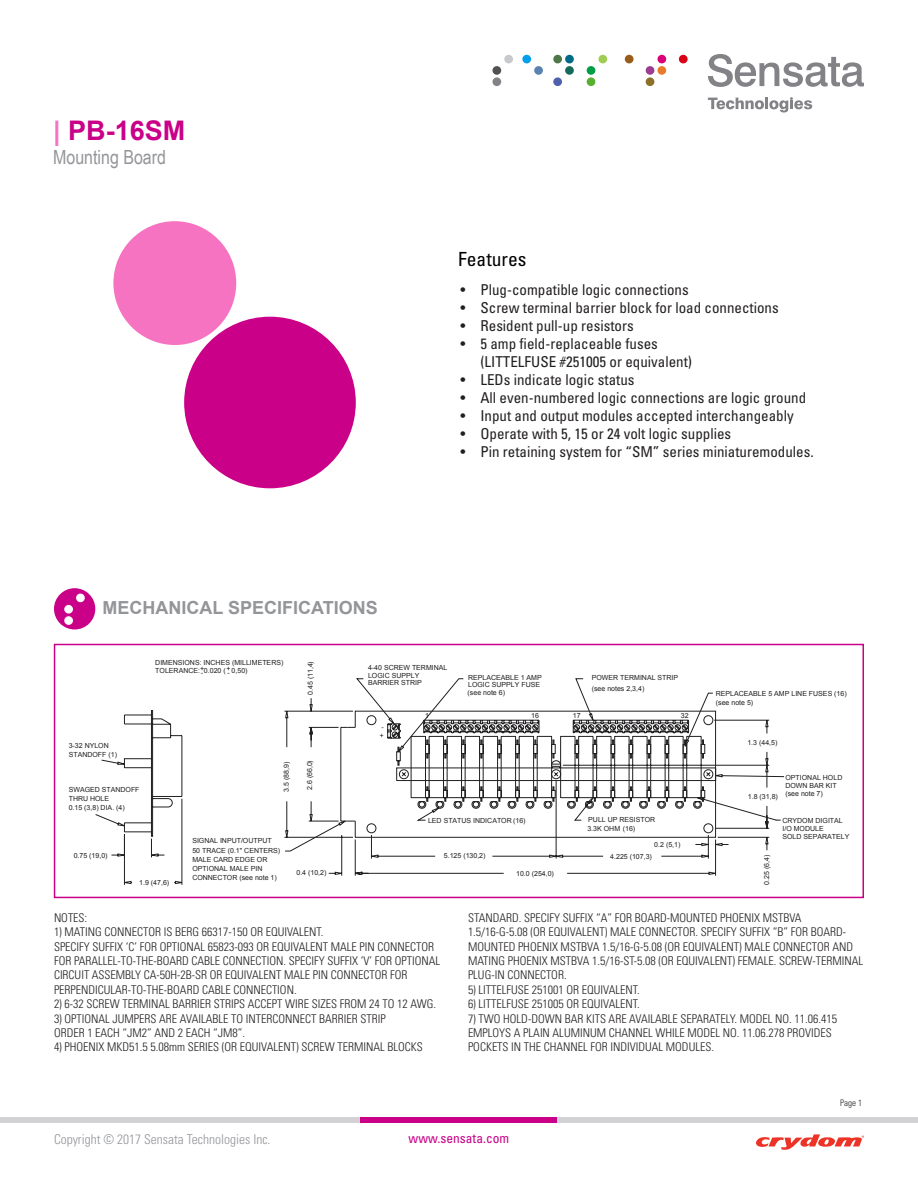
<style>
.page{position:relative;width:918px;height:1188px;background:#fff}
.page>*{position:absolute;margin:0;border:0;box-sizing:border-box;transform-origin:0 0}
.t1{font:700 27px "Arial";color:#ca0088}
.t2{font:19.5px "Arial Narrow";color:#949599}
.t3{font:condensed 19.5px "Univers LT Std";color:#000}
.t4{font:700 18px "Arial";color:#949599}
.t5{font:condensed 15px/18px "Univers LT Std";color:#221f1f}
.t6{font:300 condensed 13.5px "Univers LT Std";color:#949599}
.t7{font:condensed 13.5px "Univers LT Std";color:#ca0088}
.t8{font:300 condensed 12px/14.4px "Univers LT Std";color:#221f1f}
.t9{font:300 condensed 9px "Univers LT Std";color:#221f1f}
.t10{font:7.05px/7.9px "Arial";color:#211f21}
.s1{color:#f673c1}
</style>
<div class="page">
<svg style="left:708px;top:54px;width:156px;height:33px"></svg>
<svg style="left:708px;top:97px;width:104px;height:15px"></svg>
<div style="left:492px;top:77px;width:9px;height:9px;background:#828287;border-radius:50%"></div>
<div style="left:522px;top:55px;width:9px;height:8px;background:#009eed;border-radius:50%"></div>
<div style="left:534px;top:66px;width:9px;height:9px;background:#5982b0;border-radius:50%"></div>
<div style="left:553px;top:55px;width:9px;height:8px;background:#4f784a;border-radius:50%"></div>
<div style="left:565px;top:55px;width:9px;height:8px;background:#006b87;border-radius:50%"></div>
<div style="left:565px;top:66px;width:9px;height:9px;background:#146b5c;border-radius:50%"></div>
<div style="left:553px;top:77px;width:9px;height:9px;background:#4f61ad;border-radius:50%"></div>
<div style="left:598px;top:55px;width:9px;height:8px;background:#a1cc52;border-radius:50%"></div>
<div style="left:587px;top:66px;width:8px;height:9px;background:#009e45;border-radius:50%"></div>
<div style="left:587px;top:77px;width:8px;height:9px;background:#59b030;border-radius:50%"></div>
<div style="left:657px;top:55px;width:9px;height:8px;background:#d9007a;border-radius:50%"></div>
<div style="left:646px;top:66px;width:8px;height:9px;background:#9b3d91;border-radius:50%"></div>
<div style="left:657px;top:66px;width:9px;height:9px;background:#e87a2b;border-radius:50%"></div>
<div style="left:646px;top:77px;width:8px;height:9px;background:#8c7029;border-radius:50%"></div>
<div style="left:679px;top:55px;width:9px;height:8px;background:#d90017;border-radius:50%"></div>
<div style="left:504px;top:55px;width:9px;height:8px;background:#c7c9cc;border-radius:50%"></div>
<div style="left:492px;top:66px;width:9px;height:9px;background:#525254;border-radius:50%"></div>
<div style="left:625px;top:55px;width:9px;height:8px;background:#995c1a;border-radius:50%"></div>
<div style="left:0;top:1117px;width:918px;height:6px;background:#d2d2d4"></div>
<div style="left:361px;top:1117px;width:196px;height:6px;background:#ca0088"></div>
<div style="left:54px;top:588px;width:41px;height:41px;background:#ca0088;border-radius:50%"></div>
<div style="left:76px;top:594px;width:9px;height:8px;background:#fff;border-radius:50%"></div>
<div style="left:64px;top:605px;width:9px;height:9px;background:#fff;border-radius:50%"></div>
<div style="left:64px;top:616px;width:9px;height:9px;background:#fff;border-radius:50%"></div>
<div style="left:54px;top:644px;width:810px;height:254px;border:2px solid #ca0088"></div>
<div style="left:187px;top:320px;width:166px;height:165px;background:#ca0088;border-radius:50%"></div>
<div style="left:184px;top:317px;width:172px;height:171px;border:6px solid #ca0088;border-radius:50%"></div>
<div style="left:116px;top:224px;width:117px;height:118px;background:#f673c1;border-radius:50%"></div>
<div style="left:113px;top:221px;width:123px;height:124px;border:6px solid #f673c1;border-radius:50%"></div>
<svg style="left:756px;top:1134px;width:108px;height:16px"></svg>
<svg style="left:111px;top:852px;width:606px;height:33px"></svg>
<svg style="left:95px;top:678px;width:690px;height:174px"></svg>
<h1 class="t1" style="left:53px;top:121px;width:134px"><span class="s1">|</span> PB-16SM</h1>
<h2 class="t2" style="left:53px;top:150px;width:114px">Mounting Board</h2>
<h2 class="t3" style="left:458px;top:252px;width:70px">Features</h2>
<p class="t5" style="left:460px;top:282px;width:230px">• Plug-compatible logic connections</p>
<p class="t5" style="left:460px;top:300px;width:320px">• Screw terminal barrier block for load connections</p>
<p class="t5" style="left:460px;top:318px;width:175px">• Resident pull-up resistors</p>
<p class="t5" style="left:480px;top:336px;width:213px;text-indent:-20px">• 5 amp field-replaceable fuses (LITTELFUSE #251005 or equivalent)</p>
<p class="t5" style="left:460px;top:372px;width:176px">• LEDs indicate logic status</p>
<p class="t5" style="left:460px;top:390px;width:347px">• All even-numbered logic connections are logic ground</p>
<p class="t5" style="left:460px;top:408px;width:335px">• Input and output modules accepted interchangeably</p>
<p class="t5" style="left:460px;top:426px;width:272px">• Operate with 5, 15 or 24 volt logic supplies</p>
<p class="t5" style="left:460px;top:444px;width:355px">• Pin retaining system for “SM” series miniaturemodules.</p>
<h3 class="t4" style="left:102px;top:601px;width:277px">MECHANICAL SPECIFICATIONS</h3>
<p class="t10" style="left:155px;top:660px;width:130px">DIMENSIONS: INCHES (MILLIMETERS)<br>TOLERANCE: 0.020 ( 0,50)</p>
<p class="t10" style="left:200px;top:665px;width:6px">+</p>
<p class="t10" style="left:201px;top:669px;width:4px">-</p>
<p class="t10" style="left:227px;top:666px;width:6px">+</p>
<p class="t10" style="left:227px;top:670px;width:4px">-</p>
<p class="t10" style="left:307px;top:695px;width:35px;rotate:-90deg">0.45 (11,4)</p>
<p class="t10" style="left:368px;top:664px;width:81px">4-40 SCREW TERMINAL<br>LOGIC SUPPLY<br>BARRIER STRIP</p>
<p class="t10" style="left:468px;top:674px;width:75px">REPLACEABLE 1 AMP</p>
<p class="t10" style="left:468px;top:689px;width:39px">(see note 6)</p>
<p class="t10" style="left:468px;top:681px;width:74px">LOGIC SUPPLY FUSE</p>
<p class="t10" style="left:592px;top:674px;width:88px">POWER TERMINAL STRIP</p>
<p class="t10" style="left:592px;top:685px;width:54px">(see notes 2,3,4)</p>
<p class="t10" style="left:716px;top:690px;width:132px;line-height:9px">REPLACEABLE 5 AMP LINE FUSES (16) (see note 5)</p>
<p class="t10" style="left:69px;top:741px;width:50px;line-height:9.4px">3-32 NYLON<br>STANDOFF (1)</p>
<p class="t10" style="left:69px;top:785px;width:72px;line-height:9.3px">SWAGED STANDOFF<br>THRU HOLE<br>0.15 (3,8) DIA. (4)</p>
<p class="t10" style="left:74px;top:852px;width:35px">0.75 (19,0)</p>
<p class="t10" style="left:139px;top:879px;width:31px">1.9 (47,6)</p>
<p class="t10" style="left:283px;top:792px;width:31px;rotate:-90deg">3.5 (88,9)</p>
<p class="t10" style="left:306px;top:790px;width:31px;rotate:-90deg">2.6 (66,0)</p>
<p class="t10" style="left:384px;top:739px;width:6px;rotate:-180deg">+ -</p>
<p class="t10" style="left:425px;top:712px;width:5px">1</p>
<p class="t10" style="left:681px;top:712px;width:9px">23</p>
<p class="t10" style="left:531px;top:712px;width:9px">61</p>
<p class="t10" style="left:573px;top:712px;width:9px">71</p>
<p class="t10" style="left:428px;top:817px;width:99px">LED STATUS INDICATOR (16)</p>
<p class="t10" style="left:588px;top:816px;width:68px">PULL UP RESISTOR</p>
<p class="t10" style="left:587px;top:825px;width:49px">3.3K OHM (16)</p>
<p class="t10" style="left:192px;top:837px;width:81px">SIGNAL INPUT/OUTPUT</p>
<p class="t10" style="left:192px;top:865px;width:86px;line-height:9px">OPTIONAL MALE PIN<br>CONNECTOR (see note 1)</p>
<p class="t10" style="left:192px;top:846px;width:89px;line-height:9.4px">50 TRACE (0.1" CENTERS)<br>MALE CARD EDGE OR</p>
<p class="t10" style="left:654px;top:841px;width:28px">0.2 (5,1)</p>
<p class="t10" style="left:444px;top:853px;width:43px">5.125 (130,2)</p>
<p class="t10" style="left:610px;top:853px;width:43px">4.225 (107,3)</p>
<p class="t10" style="left:296px;top:870px;width:31px">0.4 (10,2)</p>
<p class="t10" style="left:516px;top:871px;width:39px">10.0 (254,0)</p>
<p class="t10" style="left:747px;top:739px;width:31px">1.3 (44,5)</p>
<p class="t10" style="left:748px;top:793px;width:31px">1.8 (31,8)</p>
<p class="t10" style="left:785px;top:774px;width:58px">OPTIONAL HOLD<br>DOWN BAR KIT (see note 7)</p>
<p class="t10" style="left:763px;top:885px;width:32px;rotate:-90deg">0.25 (6,4)</p>
<p class="t10" style="left:782px;top:817px;width:68px">CRYDOM DIGITAL<br>I/O MODULE<br>SOLD SEPARATELY</p>
<p class="t8" style="left:54px;top:911px;width:35px">NOTES:</p>
<p class="t8" style="left:54px;top:926px;width:388px">1) MATING CONNECTOR IS BERG 66317-150 OR EQUIVALENT.<br>SPECIFY SUFFIX ‘C’ FOR OPTIONAL 65823-093 OR EQUIVALENT MALE PIN CONNECTOR FOR PARALLEL-TO-THE-BOARD CABLE CONNECTION. SPECIFY SUFFIX ‘V’ FOR OPTIONAL CIRCUIT ASSEMBLY CA-50H-2B-SR OR EQUIVALENT MALE PIN CONNECTOR FOR PERPENDICULAR-TO-THE-BOARD CABLE CONNECTION.</p>
<p class="t8" style="left:54px;top:998px;width:384px">2) 6-32 SCREW TERMINAL BARRIER STRIPS ACCEPT WIRE SIZES FROM 24 TO 12 AWG.</p>
<p class="t8" style="left:54px;top:1012px;width:333px">3) OPTIONAL JUMPERS ARE AVAILABLE TO INTERCONNECT BARRIER STRIP<br>ORDER 1 EACH “JM2” AND 2 EACH “JM8”.</p>
<p class="t8" style="left:54px;top:1041px;width:370px">4) PHOENIX MKD51.5 5.08mm SERIES (OR EQUIVALENT) SCREW TERMINAL BLOCKS</p>
<p class="t8" style="left:468px;top:911px;width:397px">STANDARD. SPECIFY SUFFIX “A” FOR BOARD-MOUNTED PHOENIX MSTBVA 1.5/16-G-5.08 (OR EQUIVALENT) MALE CONNECTOR. SPECIFY SUFFIX “B” FOR BOARD-MOUNTED PHOENIX MSTBVA 1.5/16-G-5.08 (OR EQUIVALENT) MALE CONNECTOR AND MATING PHOENIX MSTBVA 1.5/16-ST-5.08 (OR EQUIVALENT) FEMALE. SCREW-TERMINAL PLUG-IN CONNECTOR.</p>
<p class="t8" style="left:468px;top:983px;width:173px">5) LITTELFUSE 251001 OR EQUIVALENT.</p>
<p class="t8" style="left:468px;top:998px;width:173px">6) LITTELFUSE 251005 OR EQUIVALENT.</p>
<p class="t8" style="left:468px;top:1012px;width:371px">7) TWO HOLD-DOWN BAR KITS ARE AVAILABLE SEPARATELY. MODEL NO. 11.06.415<br>EMPLOYS A PLAIN ALUMINUM CHANNEL WHILE MODEL NO. 11.06.278 PROVIDES<br>POCKETS IN THE CHANNEL FOR INDIVIDUAL MODULES.</p>
<p class="t9" style="left:840px;top:1099px;width:23px">Page 1</p>
<p class="t6" style="left:54px;top:1134px;width:218px">Copyright © 2017 Sensata Technologies Inc.</p>
<p class="t7" style="left:409px;top:1133px;width:102px">www.sensata.com</p>
</div>
